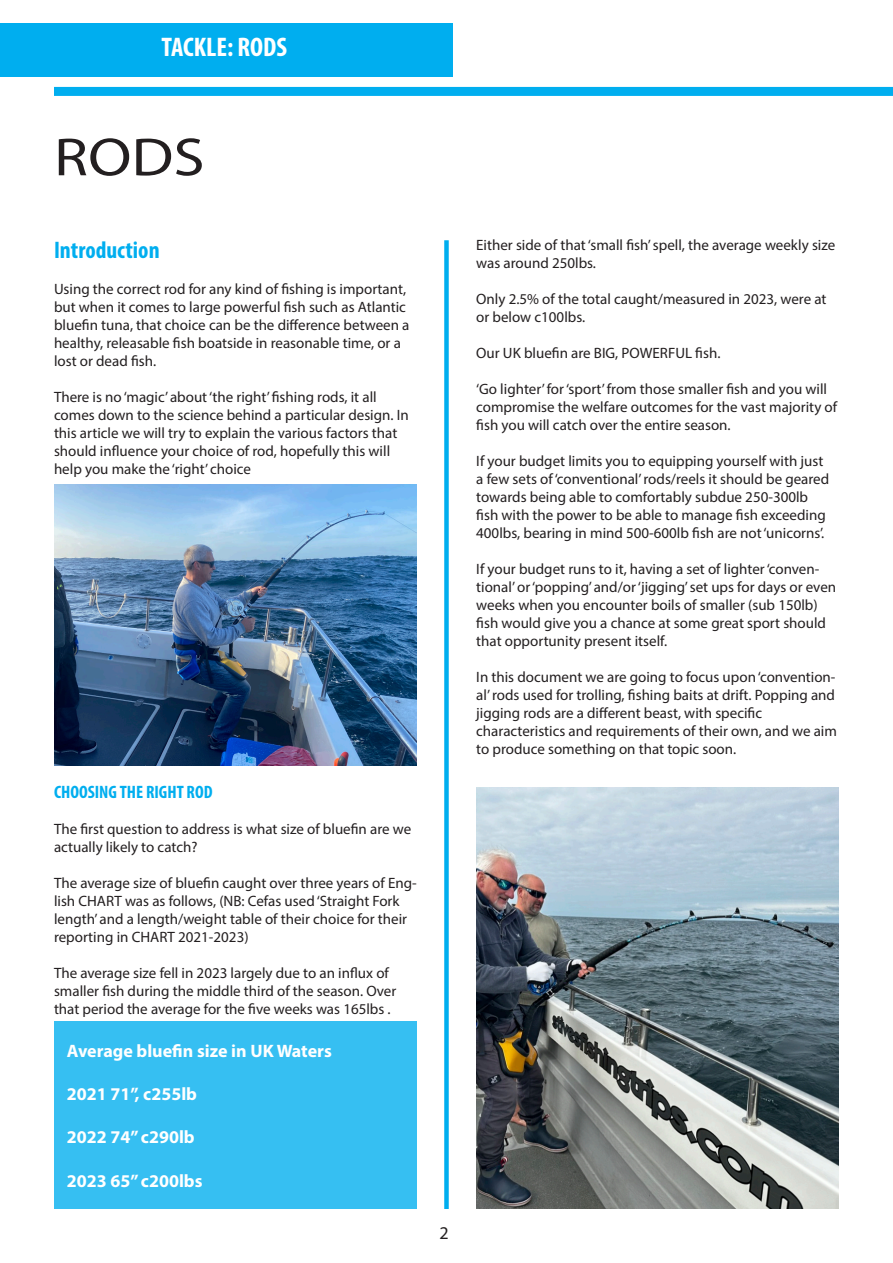
<style>
.page{position:relative;width:893px;height:1263px;background:#fff}
.page>*{position:absolute;margin:0;border:0;box-sizing:border-box;transform-origin:0 0}
.t1{font:54px "Myriad Pro";color:#231f20;scale:1.17 1}
.t2{font:700 condensed 27px "Myriad Pro";color:#fff}
.t3{font:700 condensed 24px "Myriad Pro";color:#00aeef}
.t4{font:700 18px "Myriad Pro";color:#fff}
.t5{font:700 condensed 18px "Myriad Pro";color:#00aeef}
.t6{font:18px "Myriad Pro";color:#231f20}
.t7{font:15px/18px "Myriad Pro";color:#231f20}
</style>
<div class="page">
<div style="left:54px;top:87px;width:839px;height:9px;background:#00aeef"></div>
<div style="left:0;top:23px;width:453px;height:54px;background:#00aeef"></div>
<div style="left:444px;top:240px;width:5px;height:969px;background:#00aeef"></div>
<div style="left:54px;top:1022px;width:363px;height:187px;background:#36bff2"></div>
<img style="left:476px;top:787px;width:363px;height:422px">
<img style="left:54px;top:485px;width:363px;height:280px">
<p class="t2" style="left:161px;top:30px;width:127px">TACKLE: RODS</p>
<p class="t1" style="left:54px;top:124px;width:130px">RODS</p>
<p class="t3" style="left:54px;top:235px;width:107px">Introduction</p>
<p class="t7" style="left:54px;top:280px;width:357px">Using the correct rod for any kind of fishing is important, but when it comes to large powerful fish such as Atlantic bluefin tuna, that choice can be the difference between a healthy, releasable fish boatside in reasonable time, or a lost or dead fish.</p>
<p class="t7" style="left:54px;top:388px;width:356px">There is no ‘magic’ about ‘the right’ fishing rods, it all comes down to the science behind a particular design. In this article we will try to explain the various factors that should influence your choice of rod, hopefully this will help you make the ‘right’ choice</p>
<p class="t5" style="left:54px;top:781px;width:160px">CHOOSING THE RIGHT ROD</p>
<p class="t7" style="left:54px;top:820px;width:359px">The first question to address is what size of bluefin are we actually likely to catch?</p>
<p class="t7" style="left:54px;top:874px;width:364px">The average size of bluefin caught over three years of Eng&shy;lish CHART was as follows, (NB: Cefas used ‘Straight Fork length’ and a length/weight table of their choice for their reporting in CHART 2021-2023)</p>
<p class="t7" style="left:54px;top:964px;width:344px">The average size fell in 2023 largely due to an influx of smaller fish during the middle third of the season. Over that period the average for the five weeks was 165lbs .</p>
<p class="t4" style="left:67px;top:1039px;width:267px">Average bluefin size in UK Waters</p>
<p class="t4" style="left:67px;top:1082px;width:132px">2021 71”, c255lb</p>
<p class="t4" style="left:67px;top:1125px;width:129px">2022 74” c290lb</p>
<p class="t4" style="left:67px;top:1169px;width:137px">2023 65” c200lbs</p>
<p class="t6" style="left:440px;top:1222px;width:11px">2</p>
<p class="t7" style="left:476px;top:236px;width:360px">Either side of that ‘small fish’ spell, the average weekly size was around 250lbs.</p>
<p class="t7" style="left:476px;top:290px;width:352px">Only 2.5% of the total caught/measured in 2023, were at or below c100lbs.</p>
<p class="t7" style="left:476px;top:344px;width:246px">Our UK bluefin are BIG, POWERFUL fish.</p>
<p class="t7" style="left:476px;top:380px;width:362px">‘Go lighter’ for ‘sport’ from those smaller fish and you will compromise the welfare outcomes for the vast majority of fish you will catch over the entire season.</p>
<p class="t7" style="left:476px;top:452px;width:354px">If your budget limits you to equipping yourself with just a few sets of ‘conventional’ rods/reels it should be geared towards being able to comfortably subdue 250-300lb fish with the power to be able to manage fish exceeding 400lbs, bearing in mind 500-600lb fish are not ‘unicorns’.</p>
<p class="t7" style="left:476px;top:560px;width:361px">If your budget runs to it, having a set of lighter ‘conven&shy;tional’ or ‘popping’ and/or ‘jigging’ set ups for days or even weeks when you encounter boils of smaller (sub 150lb) fish would give you a chance at some great sport should that opportunity present itself.</p>
<p class="t7" style="left:476px;top:668px;width:361px;text-align:justify">In this document we are going to focus upon ‘convention&shy;al’ rods used for trolling, fishing baits at drift. Popping and jigging rods are a different beast, with specific</p>
<p class="t7" style="left:476px;top:722px;width:362px">characteristics and requirements of their own, and we aim to produce something on that topic soon.</p>
</div>
